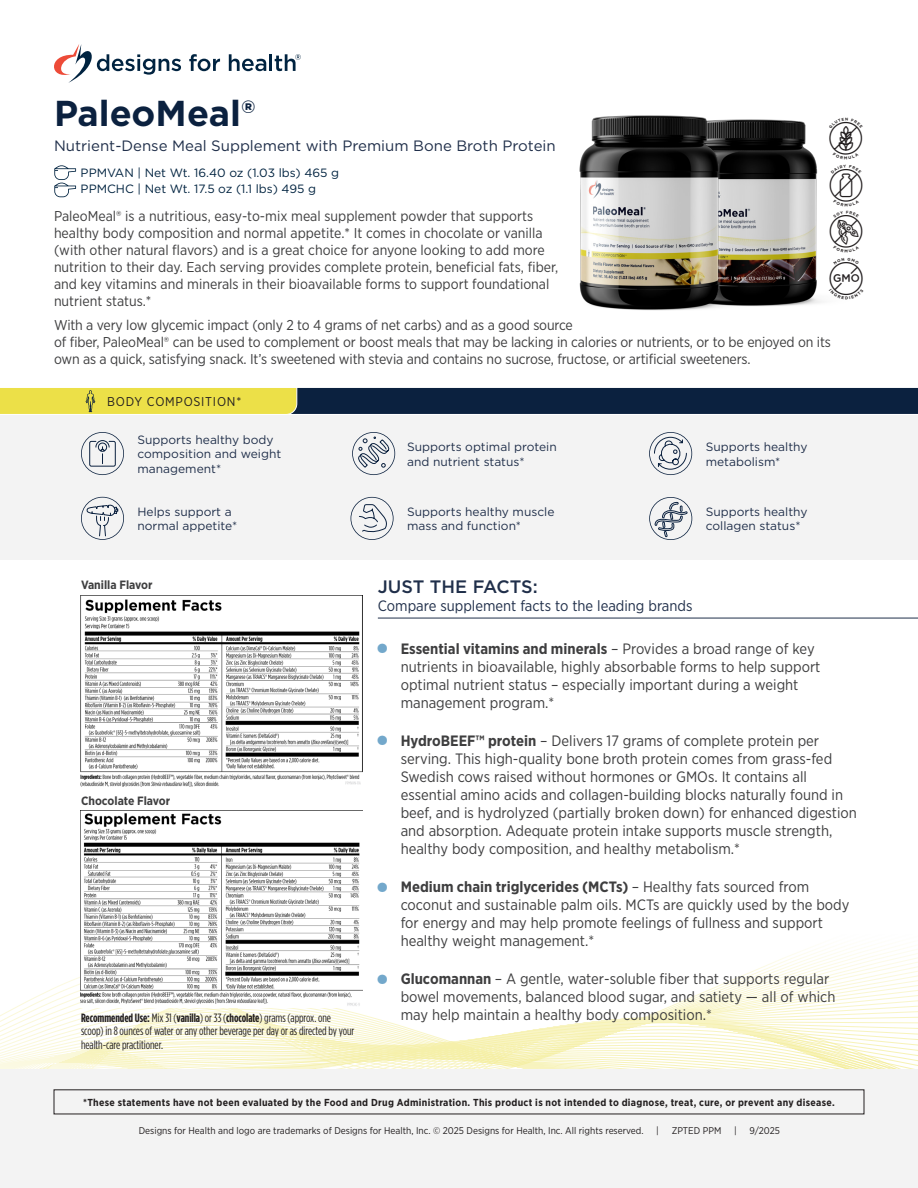
<style>
.page{position:relative;width:918px;height:1188px;background:#fff}
.page>*{position:absolute;margin:0;border:0;box-sizing:border-box;transform-origin:0 0}
.Product_Name{font:700 36px "Gotham";color:#0b213f}
.Just_the_Facts{font:500 18px "Gotham";color:#202f4a}
.t1{font:15px/18px "Gotham Narrow";color:#3e3e3f}
.t2{font:15px "Gotham";color:#202f4a}
.Just_the_Facts-2{font:15px "Gotham Narrow";color:#202f4a}
.Product_Description{font:14.25px/17.1px "Gotham Narrow";letter-spacing:-.01em;color:#3e3e3f}
.t3{font:12.75px "Gotham Narrow";letter-spacing:.06em;color:#231f20}
.Icon_Text{font:12px/14.4px "Gotham";color:#202f4a}
.Recommended_Use{font:12px/13.5px "Gotham Condensed";letter-spacing:-.005em;color:#231f20}
.t4{font:12px "Gotham";color:#002340}
.Ingredients{font:700 12px "Gotham Narrow";color:#3e3e3f}
.t5{font:700 10.2px "Gotham Narrow";letter-spacing:.03em;color:#231f20}
.t6{font:9.75px "Gotham Narrow";color:#231f20}
.s1{font-weight:700}
.s2{font-family:"Gotham";font-size:36px;color:#73a8cb}
</style>
<div class="page">
<svg style="left:0;top:906px;width:918px;height:163px"></svg>
<div style="left:0;top:1069px;width:918px;height:119px;background:#f3f3f3"></div>
<svg style="left:54px;top:44px;width:127px;height:39px"></svg>
<svg style="left:189px;top:54px;width:31px;height:17px"></svg>
<svg style="left:229px;top:54px;width:72px;height:17px"></svg>
<hr style="left:378px;top:618px;width:540px;height:1px;background:#202f4a">
<svg style="left:54px;top:165px;width:22px;height:32px"></svg>
<img style="left:81px;top:596px;width:282px;height:190px">
<img style="left:81px;top:813px;width:282px;height:194px">
<img style="left:768px;top:119px;width:54px;height:187px">
<img style="left:579px;top:115px;width:189px;height:196px">
<div style="left:0;top:414px;width:918px;height:146px;background:#f3f3f3"></div>
<svg style="left:0;top:387px;width:918px;height:28px;background:#5f6a4f"></svg>
<svg style="left:81px;top:432px;width:43px;height:43px"></svg>
<svg style="left:649px;top:497px;width:43px;height:43px"></svg>
<svg style="left:649px;top:432px;width:43px;height:43px"></svg>
<svg style="left:351px;top:497px;width:43px;height:43px"></svg>
<svg style="left:352px;top:432px;width:43px;height:43px"></svg>
<svg style="left:81px;top:497px;width:43px;height:43px"></svg>
<p class="Product_Name" style="left:54px;top:89px;width:203px">PaleoMeal®</p>
<p class="t2" style="left:54px;top:136px;width:503px">Nutrient‑Dense Meal Supplement with Premium Bone Broth Protein</p>
<p class="t4" style="left:81px;top:165px;width:260px">PPMVAN | Net Wt. 16.40 oz (1.03 lbs) 465 g</p>
<p class="t4" style="left:81px;top:182px;width:237px">PPMCHC | Net Wt. 17.5 oz (1.1 lbs) 495 g</p>
<p class="Product_Description" style="left:54px;top:207px;width:506px">PaleoMeal® is a nutritious, easy‑to‑mix meal supplement powder that supports healthy body composition and normal appetite.* It comes in chocolate or vanilla (with other natural flavors) and is a great choice for anyone looking to add more nutrition to their day. Each serving provides complete protein, beneficial fats, fiber, and key vitamins and minerals in their bioavailable forms to support foundational nutrient status.*</p>
<p class="Product_Description" style="left:54px;top:316px;width:778px">With a very low glycemic impact (only 2 to 4 grams of net carbs) and as a good source<br>of fiber, PaleoMeal® can be used to complement or boost meals that may be lacking in calories or nutrients, or to be enjoyed on its own as a quick, satisfying snack. It’s sweetened with stevia and contains no sucrose, fructose, or artificial sweeteners.</p>
<p class="t3" style="left:107px;top:394px;width:136px">BODY COMPOSITION*</p>
<p class="Icon_Text" style="left:137px;top:432px;width:145px">Supports healthy body composition and weight management*</p>
<p class="Icon_Text" style="left:407px;top:440px;width:151px">Supports optimal protein and nutrient status*</p>
<p class="Icon_Text" style="left:706px;top:440px;width:103px">Supports healthy metabolism*</p>
<p class="Icon_Text" style="left:706px;top:504px;width:103px">Supports healthy collagen status*</p>
<p class="Icon_Text" style="left:137px;top:504px;width:101px">Helps support a normal appetite*</p>
<p class="Icon_Text" style="left:407px;top:504px;width:149px">Supports healthy muscle mass and function*</p>
<p class="Ingredients" style="left:81px;top:578px;width:73px">Vanilla Flavor</p>
<p class="Ingredients" style="left:81px;top:793px;width:91px">Chocolate Flavor</p>
<p class="Recommended_Use" style="left:81px;top:1010px;width:275px"><span class="s1">Recommended Use:</span> Mix 31 (<span class="s1">vanilla</span>) or 33 (<span class="s1">chocolate</span>) grams (approx. one scoop) in 8 ounces of water or any other beverage per day or as directed by your health‑care practitioner.</p>
<p class="Just_the_Facts" style="left:378px;top:575px;width:161px">JUST THE FACTS:</p>
<p class="Just_the_Facts-2" style="left:378px;top:596px;width:316px">Compare supplement facts to the leading brands</p>
<p class="t1" style="left:401px;top:639px;width:421px;text-indent:-27px"><span class="s2">•</span> <span class="s1">Essential vitamins and minerals</span> – Provides a broad range of key nutrients in bioavailable, highly absorbable forms to help support optimal nutrient status – especially important during a weight management program.*</p>
<p class="t1" style="left:401px;top:731px;width:458px;text-indent:-27px"><span class="s2">•</span> <span class="s1">HydroBEEF™ protein</span> – Delivers 17 grams of complete protein per serving. This high‑quality bone broth protein comes from grass‑fed Swedish cows raised without hormones or GMOs. It contains all essential amino acids and collagen‑building blocks naturally found in beef, and is hydrolyzed (partially broken down) for enhanced digestion and absorption. Adequate protein intake supports muscle strength, healthy body composition, and healthy metabolism.*</p>
<p class="t1" style="left:401px;top:877px;width:450px;text-indent:-27px"><span class="s2">•</span> <span class="s1">Medium chain triglycerides (MCTs)</span> – Healthy fats sourced from coconut and sustainable palm oils. MCTs are quickly used by the body for energy and may help promote feelings of fullness and support healthy weight management.*</p>
<p class="t1" style="left:401px;top:970px;width:436px;text-indent:-27px"><span class="s2">•</span> <span class="s1">Glucomannan</span> – A gentle, water‑soluble fiber that supports regular bowel movements, balanced blood sugar, and satiety — all of which may help maintain a healthy body composition.*</p>
<p class="t5" style="left:83px;top:1096px;width:753px">*These statements have not been evaluated by the Food and Drug Administration. This product is not intended to diagnose, treat, cure, or prevent any disease.</p>
<p class="t6" style="left:139px;top:1125px;width:506px">Designs for Health and logo are trademarks of Designs for Health, Inc. © 2025 Designs for Health, Inc. All rights reserved.</p>
<p class="t6" style="left:656px;top:1125px;width:4px">|</p>
<p class="t6" style="left:672px;top:1125px;width:51px">ZPTED PPM</p>
<p class="t6" style="left:734px;top:1125px;width:4px">|</p>
<p class="t6" style="left:749px;top:1125px;width:32px">9/2025</p>
</div>
